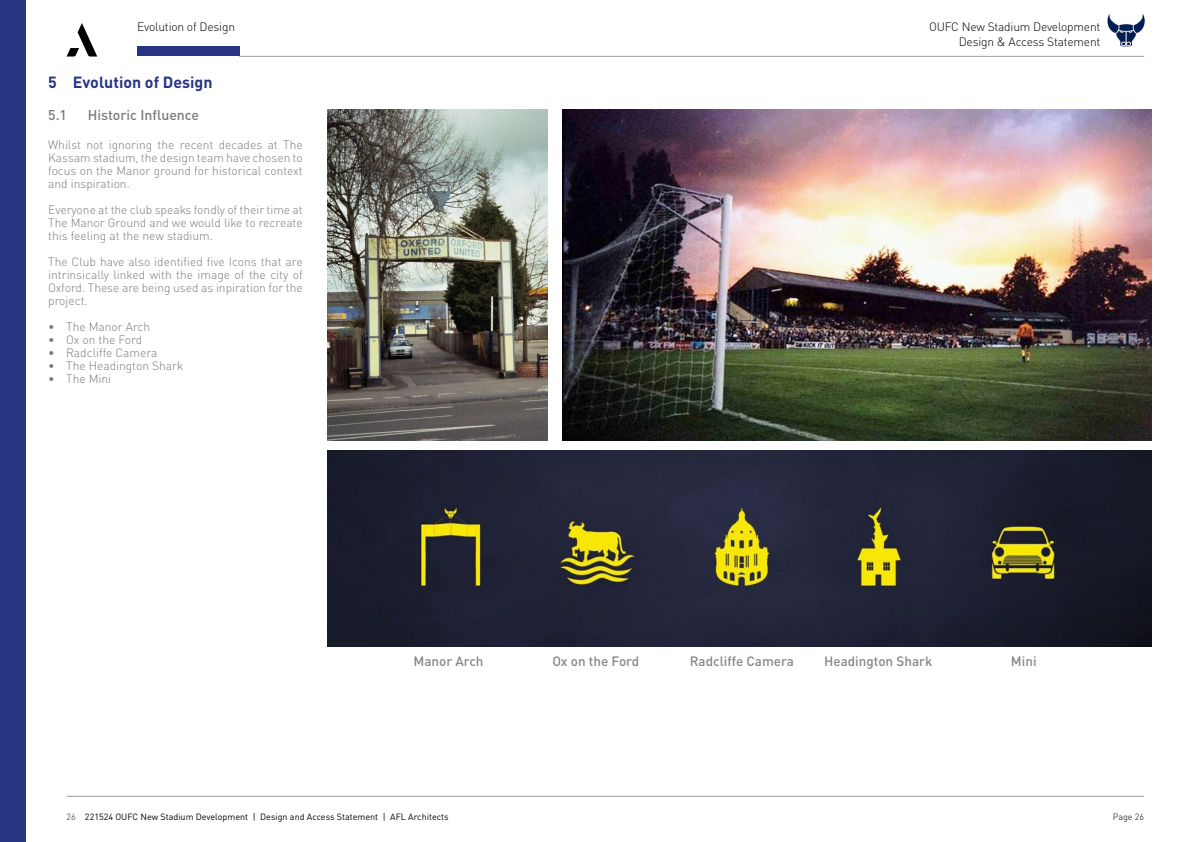
<style>
.page{position:relative;width:1191px;height:842px;background:#fff}
.page>*{position:absolute;margin:0;border:0;box-sizing:border-box;transform-origin:0 0}
.t1{font:700 16px "DINOT";color:#283583}
.t2{font:500 14px "DINOT";color:#7c7b7b}
.t3{font:500 13.4px "DINOT";color:#878787}
.t4{font:300 12px/13px "DINOT";color:#7c7b7b;text-align:justify}
.t5{font:300 12px/14.4px "DIN Pro";letter-spacing:-.015em;color:#000;text-align:right}
.t6{font:9px "DINOT";color:#000}
.t7{font:300 9px "DINOT";color:#000}
.s1{color:#575756}
</style>
<div class="page">
<div style="left:0;top:0;width:26px;height:842px;background:#283583"></div>
<hr style="left:67px;top:796px;width:1077px;height:1px;background:#9d9d9c">
<div style="left:137px;top:46px;width:102px;height:10px;background:#283583"></div>
<svg style="left:67px;top:23px;width:30px;height:34px"></svg>
<hr style="left:239px;top:56px;width:905px;height:1px;background:#9d9d9c">
<img style="left:1107px;top:14px;width:37px;height:33px">
<img style="left:562px;top:109px;width:589px;height:331px">
<img style="left:327px;top:109px;width:221px;height:331px">
<img style="left:327px;top:451px;width:824px;height:196px">
<p class="t5" style="left:137px;top:18px;width:99px">Evolution of Design</p>
<p class="t5" style="left:929px;top:19px;width:173px">OUFC New Stadium Development<br>Design &amp; Access Statement</p>
<h1 class="t1" style="left:48px;top:72px;width:166px">5 Evolution of Design</h1>
<p class="t2" style="left:48px;top:106px;width:20px">5.1</p>
<p class="t2" style="left:88px;top:106px;width:113px">Historic Influence</p>
<p class="t4" style="left:48px;top:138px;width:256px">Whilst not ignoring the recent decades at The Kassam stadium, the design team have chosen to focus on the Manor ground for historical context and inspiration.</p>
<p class="t4" style="left:48px;top:203px;width:256px">Everyone at the club speaks fondly of their time at The Manor Ground and we would like to recreate this feeling at the new stadium.</p>
<p class="t4" style="left:48px;top:255px;width:256px">The Club have also identified five Icons that are intrinsically linked with the image of the city of Oxford. These are being used as inpiration for the project.</p>
<p class="t4" style="left:48px;top:320px;width:103px">• The Manor Arch</p>
<p class="t4" style="left:48px;top:333px;width:96px">• Ox on the Ford</p>
<p class="t4" style="left:48px;top:346px;width:111px">• Radcliffe Camera</p>
<p class="t4" style="left:48px;top:359px;width:137px">• The Headington Shark</p>
<p class="t4" style="left:48px;top:372px;width:64px">• The Mini</p>
<p class="t3" style="left:413px;top:652px;width:72px">Manor Arch</p>
<p class="t3" style="left:552px;top:652px;width:88px">Ox on the Ford</p>
<p class="t3" style="left:690px;top:652px;width:106px">Radcliffe Camera</p>
<p class="t3" style="left:824px;top:652px;width:110px">Headington Shark</p>
<p class="t3" style="left:1011px;top:652px;width:27px">Mini</p>
<p class="t6" style="left:67px;top:811px;width:383px"><span class="s1">26</span> 221524 OUFC New Stadium Development | Design and Access Statement | AFL Architects</p>
<p class="t7" style="left:1112px;top:811px;width:33px">Page 26</p>
</div>
